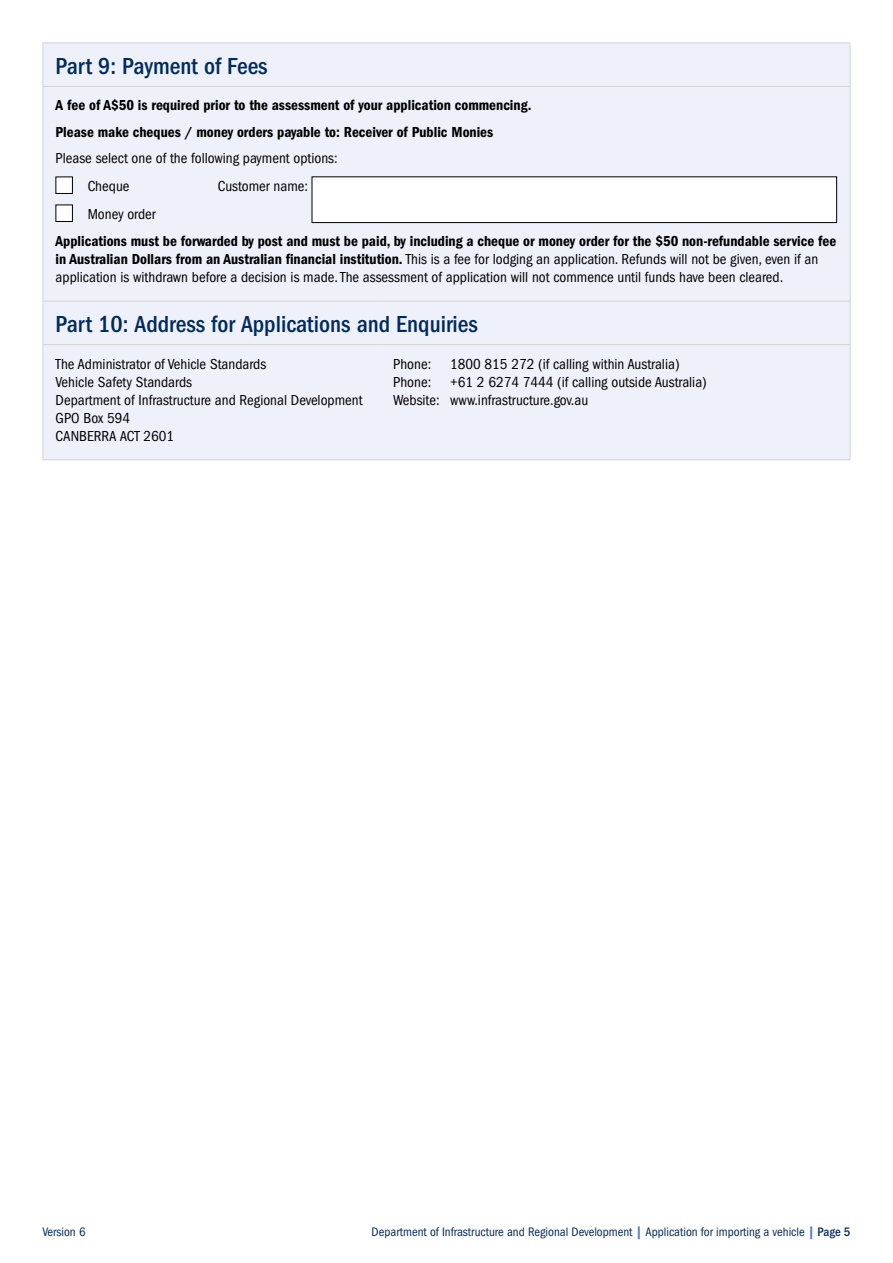
<style>
.page{position:relative;width:893px;height:1263px;background:#fff}
.page>*{position:absolute;margin:0;border:0;box-sizing:border-box;transform-origin:0 0}
.Heading_level_2{font:500 condensed 24px "Franklin Gothic";color:#002b5c}
.Form_text{font:condensed 15px/18px "Franklin Gothic";color:#000}
.Form_text-2{font:600 condensed 15px "Franklin Gothic";color:#000}
.t1{font:condensed 12.75px "Franklin Gothic";color:#002b5c}
.s1{font-weight:600}
.s2{font-weight:600;color:#4f84c4}
.s3{font-weight:500}
</style>
<div class="page">
<div style="left:44px;top:44px;width:806px;height:415px;background:#eef1f9"></div>
<hr style="left:43px;top:345px;width:1px;height:114px;background:#d1d3d4">
<hr style="left:850px;top:345px;width:1px;height:114px;background:#d1d3d4">
<hr style="left:43px;top:459px;width:340px;height:1px;background:#d1d3d4">
<hr style="left:383px;top:459px;width:467px;height:1px;background:#d1d3d4">
<hr style="left:43px;top:43px;width:340px;height:1px;background:#d1d3d4">
<hr style="left:43px;top:43px;width:1px;height:43px;background:#d1d3d4">
<hr style="left:383px;top:43px;width:467px;height:1px;background:#d1d3d4">
<hr style="left:850px;top:43px;width:1px;height:43px;background:#d1d3d4">
<hr style="left:43px;top:86px;width:340px;height:1px;background:#d1d3d4">
<hr style="left:43px;top:87px;width:1px;height:214px;background:#d1d3d4">
<hr style="left:383px;top:86px;width:467px;height:1px;background:#d1d3d4">
<hr style="left:850px;top:87px;width:1px;height:214px;background:#d1d3d4">
<hr style="left:43px;top:301px;width:340px;height:1px;background:#d1d3d4">
<hr style="left:43px;top:301px;width:1px;height:43px;background:#d1d3d4">
<hr style="left:383px;top:301px;width:467px;height:1px;background:#d1d3d4">
<hr style="left:850px;top:301px;width:1px;height:43px;background:#d1d3d4">
<hr style="left:43px;top:344px;width:340px;height:1px;background:#d1d3d4">
<hr style="left:383px;top:344px;width:467px;height:1px;background:#d1d3d4">
<div style="left:56px;top:177px;width:16px;height:16px;background:#fff"></div>
<div style="left:56px;top:177px;width:17px;height:17px;border:1px solid #000"></div>
<div style="left:312px;top:177px;width:525px;height:46px;background:#fff"></div>
<div style="left:312px;top:177px;width:525px;height:46px;border:1px solid #000"></div>
<div style="left:56px;top:205px;width:16px;height:16px;background:#fff"></div>
<div style="left:56px;top:205px;width:17px;height:17px;border:1px solid #000"></div>
<h2 class="Heading_level_2" style="left:56px;top:52px;width:214px">Part 9: Payment of Fees</h2>
<p class="Form_text-2" style="left:56px;top:97px;width:477px">A fee of A$50 is required prior to the assessment of your application commencing.</p>
<p class="Form_text-2" style="left:56px;top:123px;width:439px">Please make cheques / money orders payable to: Receiver of Public Monies</p>
<p class="Form_text" style="left:56px;top:150px;width:284px">Please select one of the following payment options:</p>
<p class="Form_text" style="left:88px;top:178px;width:43px">Cheque</p>
<p class="Form_text" style="left:218px;top:178px;width:92px">Customer name:</p>
<p class="Form_text" style="left:88px;top:206px;width:70px">Money order</p>
<p class="Form_text" style="left:56px;top:232px;width:782px"><span class="s1">Applications must be forwarded by post and must be paid, by including a cheque or money order for the $50 non-refundable service fee in Australian Dollars from an Australian financial institution.</span> This is a fee for lodging an application. Refunds will not be given, even if an application is withdrawn before a decision is made. The assessment of application will not commence until funds have been cleared.</p>
<h2 class="Heading_level_2" style="left:56px;top:310px;width:424px">Part 10: Address for Applications and Enquiries</h2>
<p class="Form_text" style="left:56px;top:355px;width:212px">The Administrator of Vehicle Standards</p>
<p class="Form_text" style="left:393px;top:355px;width:40px">Phone:</p>
<p class="Form_text" style="left:450px;top:355px;width:231px">1800 815 272 (if calling within Australia)</p>
<p class="Form_text" style="left:56px;top:373px;width:138px">Vehicle Safety Standards</p>
<p class="Form_text" style="left:393px;top:373px;width:40px">Phone:</p>
<p class="Form_text" style="left:450px;top:373px;width:258px">+61 2 6274 7444 (if calling outside Australia)</p>
<p class="Form_text" style="left:56px;top:391px;width:308px">Department of Infrastructure and Regional Development</p>
<p class="Form_text" style="left:393px;top:391px;width:197px">Website: www.infrastructure.gov.au</p>
<p class="Form_text" style="left:56px;top:409px;width:76px">GPO Box 594</p>
<p class="Form_text" style="left:56px;top:427px;width:120px">CANBERRA ACT 2601</p>
<p class="t1" style="left:43px;top:1224px;width:45px">Version 6</p>
<p class="t1" style="left:372px;top:1224px;width:480px">Department of Infrastructure and Regional Development <span class="s2">|</span> Application for importing a vehicle <span class="s2">|</span> <span class="s3">Page 5</span></p>
</div>
